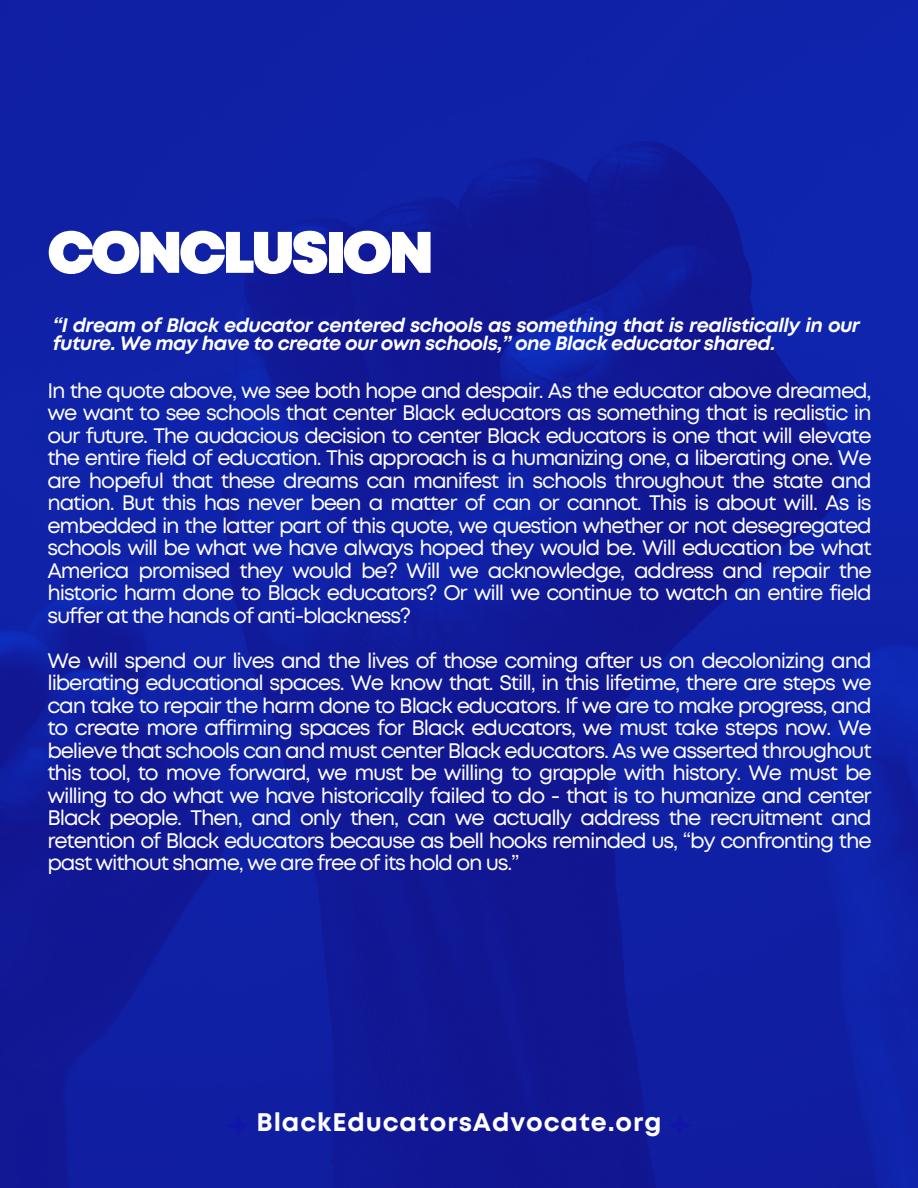
<style>
.page{position:relative;width:918px;height:1188px;background:#fff}
.page>*{position:absolute;margin:0;border:0;box-sizing:border-box;transform-origin:0 0}
.t1{font:900 58.5px "Mont";letter-spacing:-.055em;color:#fff}
.t2{font:700 25.5px "Mont";letter-spacing:.035em;color:#fff}
.t3{font:21px/22.5px "Mont";letter-spacing:-.055em;color:#fff;text-align:justify}
.t4{font:italic 700 19.5px/18px "Mont";letter-spacing:-.025em;color:#fff}
</style>
<div class="page">
<img style="left:0;top:0;width:918px;height:1188px">
<svg style="left:224px;top:1114px;width:28px;height:23px"></svg>
<svg style="left:666px;top:1114px;width:28px;height:23px"></svg>
<h1 class="t1" style="left:47px;top:230px;width:388px">CONCLUSION</h1>
<p class="t4" style="left:53px;top:318px;width:809px">“I dream of Black educator centered schools as something that is realistically in our future. We may have to create our own schools,” one Black educator shared.</p>
<p class="t3" style="left:47px;top:381px;width:826px">In the quote above, we see both hope and despair. As the educator above dreamed, we want to see schools that center Black educators as something that is realistic in our future. The audacious decision to center Black educators is one that will elevate the entire field of education. This approach is a humanizing one, a liberating one. We are hopeful that these dreams can manifest in schools throughout the state and nation. But this has never been a matter of can or cannot. This is about will. As is embedded in the latter part of this quote, we question whether or not desegregated schools will be what we have always hoped they would be. Will education be what America promised they would be? Will we acknowledge, address and repair the historic harm done to Black educators? Or will we continue to watch an entire field suffer at the hands of anti-blackness?</p>
<p class="t3" style="left:47px;top:651px;width:826px">We will spend our lives and the lives of those coming after us on decolonizing and liberating educational spaces. We know that. Still, in this lifetime, there are steps we can take to repair the harm done to Black educators. If we are to make progress, and to create more affirming spaces for Black educators, we must take steps now. We believe that schools can and must center Black educators. As we asserted throughout this tool, to move forward, we must be willing to grapple with history. We must be willing to do what we have historically failed to do - that is to humanize and center Black people. Then, and only then, can we actually address the recruitment and retention of Black educators because as bell hooks reminded us, “by confronting the past without shame, we are free of its hold on us.”</p>
<p class="t2" style="left:256px;top:1113px;width:406px">BlackEducatorsAdvocate.org</p>
</div>
